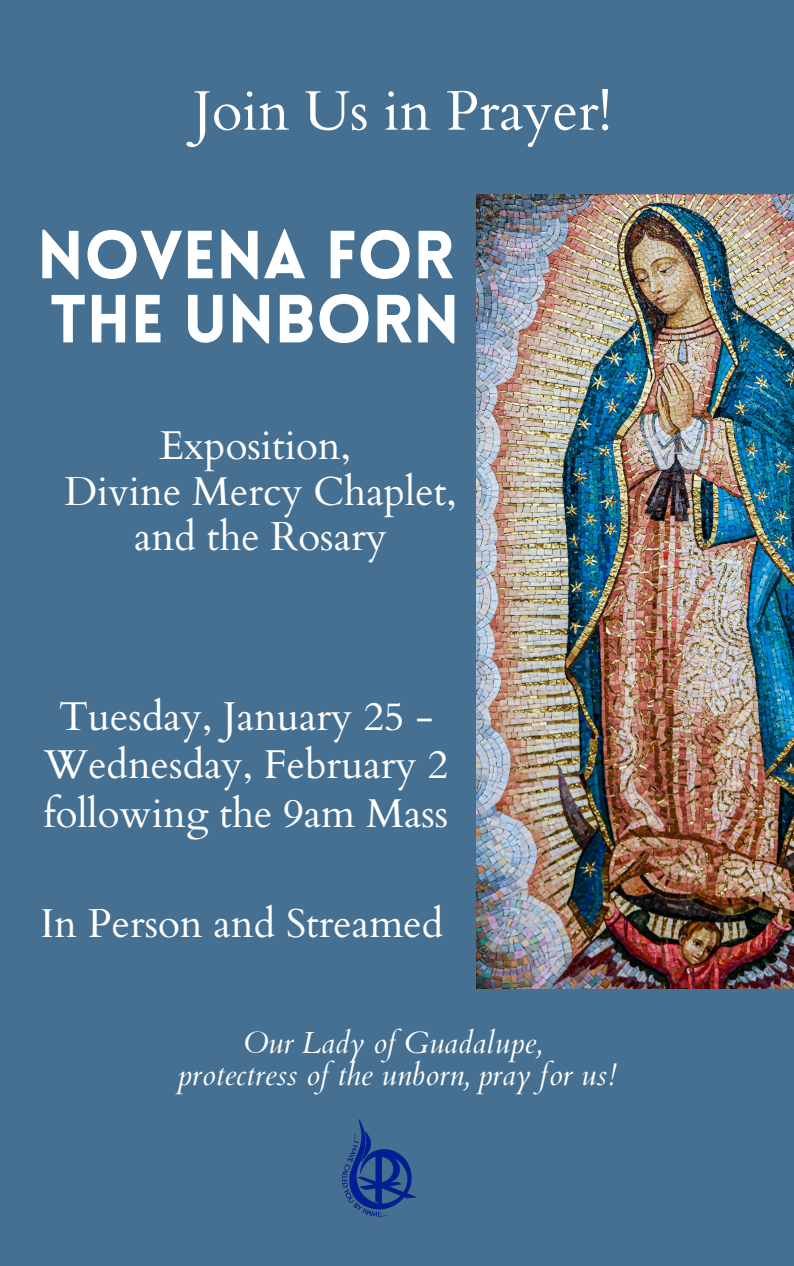
<style>
.page{position:relative;width:794px;height:1266px;background:#fff}
.page>*{position:absolute;margin:0;border:0;box-sizing:border-box;transform-origin:0 0}
.t1{font:900 66.45px "Lovelo";color:#fff}
.t2{font:55.72px "Cardo";color:#fff}
.t3{font:40.28px/48.5px "Cardo";color:#fff;text-align:center}
.t4{font:italic 30.45px "Cardo";color:#fff}
</style>
<div class="page">
<div style="left:0;top:0;width:793px;height:1266px;background:#457092"></div>
<img style="left:476px;top:194px;width:317px;height:794px">
<img style="left:342px;top:1119px;width:74px;height:98px">
<p class="t2" style="left:193px;top:74px;width:420px">Join Us in Prayer!</p>
<p class="t1" style="left:37px;top:228px;width:418px">NOVENA FOR</p>
<p class="t1" style="left:50px;top:292px;width:411px">THE UNBORN</p>
<p class="t3" style="left:159px;top:422px;width:193px">Exposition,</p>
<p class="t3" style="left:64px;top:469px;width:393px;line-height:45.5px">Divine Mercy Chaplet, and the Rosary</p>
<p class="t3" style="left:44px;top:693px;width:405px">Tuesday, January 25 -<br>Wednesday, February 2</p>
<p class="t3" style="left:43px;top:790px;width:406px">following the 9am Mass</p>
<p class="t3" style="left:40px;top:900px;width:404px">In Person and Streamed</p>
<p class="t4" style="left:243px;top:1022px;width:299px">Our Lady of Guadalupe,</p>
<p class="t4" style="left:177px;top:1055px;width:440px">protectress of the unborn, pray for us!</p>
</div>
